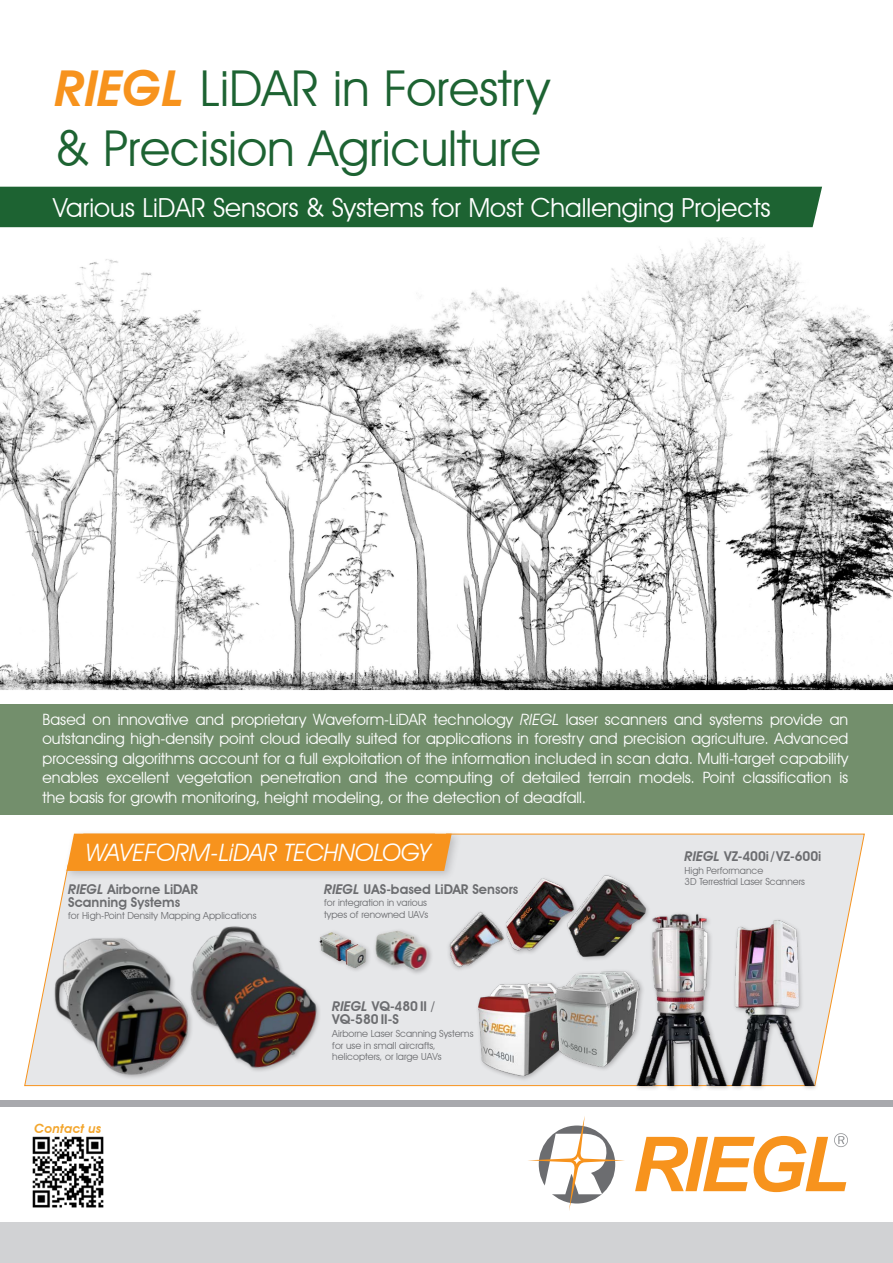
<style>
.page{position:relative;width:893px;height:1263px;background:#fff}
.page>*{position:absolute;margin:0;border:0;box-sizing:border-box;transform-origin:0 0}
.t1{font:49.5px/60px "Avant Garde IT Cby BT";color:#1d6332}
.t2{font:26.25px "Avant Garde IT Cby BT";color:#fff}
.t3{font:italic 24px "Avant Garde IT Cby BT";color:#fff}
.t4{font:15.6px/19.5px "Avant Garde IT Cby BT";color:#fff;text-align:justify}
.t5{font:600 13.5px/13.2px "Avant Garde IT Cby BT";color:#6c6d70}
.t6{font:italic 600 12.75px "Avant Garde IT Cby BT";letter-spacing:.02em;color:#f3a62d}
.t7{font:9.75px/11.7px "Avant Garde IT Cby BT";color:#6c6d70}
.s1{font-weight:600;font-style:italic;color:#f7931d}
.s2{font-style:italic}
</style>
<div class="page">
<svg style="left:24px;top:833px;width:841px;height:253px;background:#eae9e8"></svg>
<div style="left:0;top:1222px;width:893px;height:41px;background:#d1d2d4"></div>
<svg style="left:528px;top:1116px;width:97px;height:95px"></svg>
<svg style="left:635px;top:1133px;width:213px;height:59px"></svg>
<div style="left:0;top:1100px;width:893px;height:6px;background:#a8a9ad"></div>
<div style="left:373px;top:928px;width:61px;height:48px;background:#e6e7e9"></div>
<img style="left:370px;top:925px;width:63px;height:50px">
<div style="left:634px;top:911px;width:99px;height:180px;background:#231f20;opacity:.3"></div>
<img style="left:627px;top:899px;width:106px;height:186px">
<div style="left:730px;top:918px;width:90px;height:173px;background:#231f20;opacity:.3"></div>
<img style="left:731px;top:921px;width:85px;height:164px">
<img style="left:175px;top:921px;width:156px;height:156px">
<div style="left:52px;top:936px;width:142px;height:145px;background:#231f20;opacity:.3"></div>
<img style="left:51px;top:935px;width:138px;height:144px">
<div style="left:565px;top:873px;width:86px;height:89px;background:#e6e7e9"></div>
<img style="left:564px;top:874px;width:84px;height:84px">
<div style="left:503px;top:876px;width:76px;height:79px;background:#231f20;opacity:.3"></div>
<img style="left:503px;top:877px;width:72px;height:75px">
<div style="left:476px;top:980px;width:96px;height:102px;background:#231f20;opacity:.3"></div>
<img style="left:479px;top:983px;width:87px;height:93px">
<div style="left:62px;top:829px;width:400px;height:52px;background:#231f20;opacity:.2"></div>
<div style="left:67px;top:834px;width:385px;height:37px;background:#f7931d"></div>
<div style="left:0;top:187px;width:822px;height:40px;background:#1d6332"></div>
<div style="left:0;top:704px;width:893px;height:110px;background:#738f6c"></div>
<img style="left:0;top:238px;width:893px;height:453px">
<img style="left:433px;top:904px;width:77px;height:71px">
<div style="left:317px;top:929px;width:54px;height:44px;background:#e6e7e9"></div>
<img style="left:313px;top:931px;width:56px;height:38px">
<div style="left:553px;top:968px;width:92px;height:104px;background:#231f20;opacity:.3"></div>
<img style="left:554px;top:967px;width:88px;height:100px">
<img style="left:32px;top:1136px;width:72px;height:72px">
<h1 class="t1" style="left:55px;top:58px;width:496px"><span class="s1">RIEGL</span> LiDAR in Forestry &amp; Precision Agriculture</h1>
<h2 class="t2" style="left:53px;top:192px;width:719px">Various LiDAR Sensors &amp; Systems for Most Challenging Projects</h2>
<p class="t4" style="left:43px;top:709px;width:807px">Based on innovative and proprietary Waveform-LiDAR technology <span class="s2">RIEGL</span> laser scanners and systems provide an outstanding high-density point cloud ideally suited for applications in forestry and precision agriculture. Advanced processing algorithms account for a full exploitation of the information included in scan data. Multi-target capability enables excellent vegetation penetration and the computing of detailed terrain models. Point classification is the basis for growth monitoring, height modeling, or the detection of deadfall.</p>
<h3 class="t3" style="left:86px;top:838px;width:346px">WAVEFORM-LiDAR TECHNOLOGY</h3>
<p class="t5" style="left:685px;top:849px;width:138px"><span class="s2">RIEGL</span> VZ-400i<span class="s2">/</span>VZ-600i</p>
<p class="t7" style="left:685px;top:864px;width:122px">High Performance<br>3D Terrestrial Laser Scanners</p>
<p class="t5" style="left:324px;top:882px;width:196px"><span class="s2">RIEGL</span> UAS-based LiDAR Sensors</p>
<p class="t7" style="left:324px;top:897px;width:106px">for integration in various types of renowned UAVs</p>
<p class="t5" style="left:68px;top:882px;width:131px"><span class="s2">RIEGL</span> Airborne LiDAR<br>Scanning Systems</p>
<p class="t7" style="left:68px;top:909px;width:190px">for High-Point Density Mapping Applications</p>
<p class="t6" style="left:35px;top:1120px;width:68px">Contact us</p>
<p class="t5" style="left:332px;top:999px;width:104px"><span class="s2">RIEGL</span> VQ-480 II /<br>VQ-580 II-S</p>
<p class="t7" style="left:332px;top:1027px;width:143px">Airborne Laser Scanning Systems for use in small aircrafts, helicopters, or large UAVs</p>
</div>
